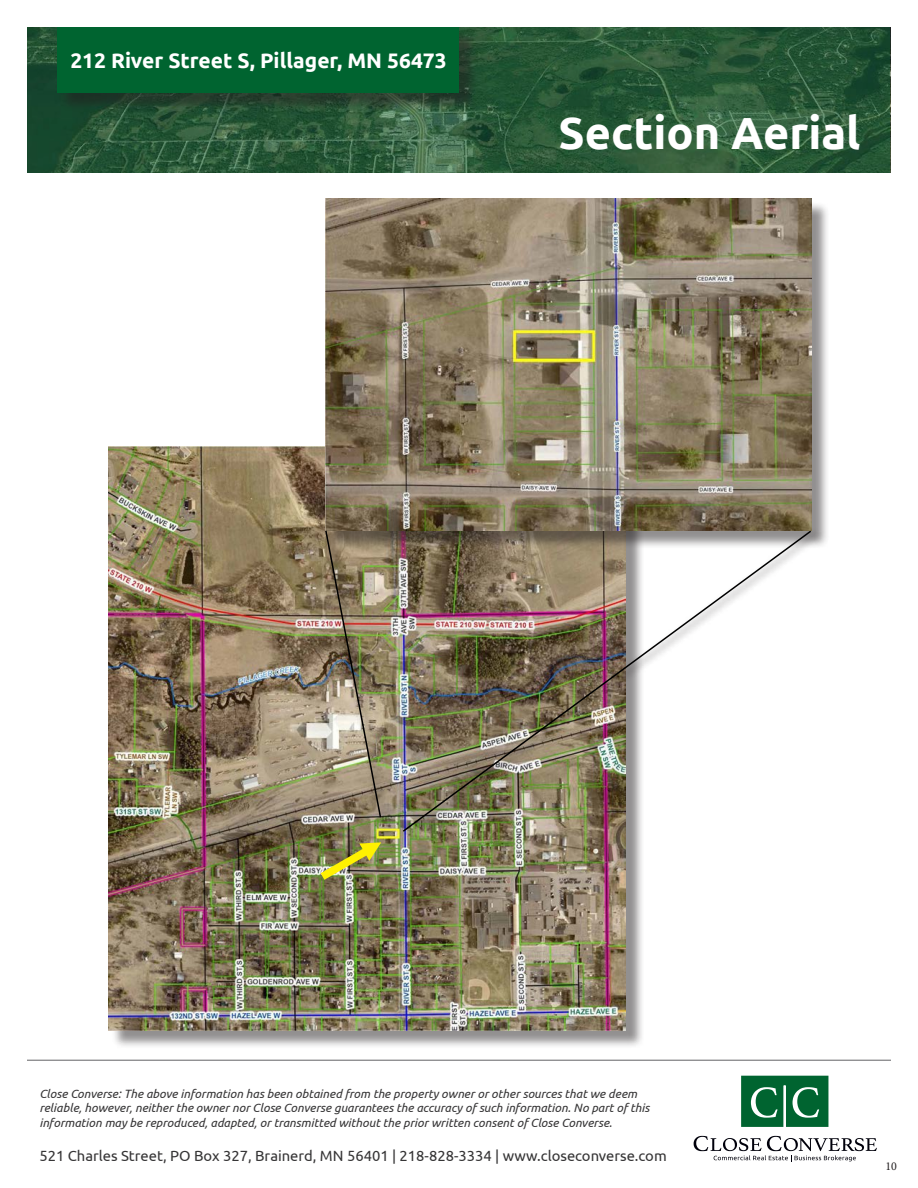
<style>
.page{position:relative;width:918px;height:1188px;background:#fff}
.page>*{position:absolute;margin:0;border:0;box-sizing:border-box;transform-origin:0 0}
.t1{font:700 45px "Ubuntu";color:#fff}
.t2{font:700 21px "Ubuntu";color:#fff}
.t3{font:14.85px "Ubuntu";color:#363536}
.t4{font:italic 12px/14.4px "Ubuntu";color:#363536}
.t5{font:12px "Minion Pro";color:#231f20}
</style>
<div class="page">
<svg style="left:28px;top:27px;width:862px;height:146px"></svg>
<hr style="left:27px;top:1060px;width:864px;height:1px;background:#636366">
<div style="left:59px;top:29px;width:419px;height:83px;background:#231f20;opacity:.5"></div>
<div style="left:57px;top:27px;width:402px;height:66px;background:#006430"></div>
<svg style="left:694px;top:1136px;width:183px;height:25px"></svg>
<svg style="left:741px;top:1076px;width:87px;height:51px"></svg>
<div style="left:111px;top:448px;width:533px;height:601px;background:#231f20;opacity:.5"></div>
<img style="left:108px;top:446px;width:518px;height:585px">
<div style="left:327px;top:201px;width:503px;height:348px;background:#231f20;opacity:.5"></div>
<img style="left:325px;top:199px;width:486px;height:332px">
<div style="left:399px;top:527px;width:423px;height:316px;background:#231f20;opacity:.75"></div>
<img style="left:401px;top:529px;width:412px;height:304px">
<div style="left:321px;top:527px;width:72px;height:302px;background:#231f20;opacity:.75"></div>
<img style="left:324px;top:529px;width:58px;height:290px">
<img style="left:321px;top:842px;width:60px;height:38px">
<h2 class="t2" style="left:70px;top:48px;width:378px">212 River Street S, Pillager, MN 56473</h2>
<h1 class="t1" style="left:559px;top:106px;width:303px">Section Aerial</h1>
<p class="t4" style="left:39px;top:1086px;width:612px">Close Converse: The above information has been obtained from the property owner or other sources that we deem reliable, however, neither the owner nor Close Converse guarantees the accuracy of such information. No part of this information may be reproduced, adapted, or transmitted without the prior written consent of Close Converse.</p>
<p class="t3" style="left:39px;top:1147px;width:629px">521 Charles Street, PO Box 327, Brainerd, MN 56401 | 218-828-3334 | www.closeconverse.com</p>
<p class="t5" style="left:885px;top:1158px;width:13px">10</p>
</div>
